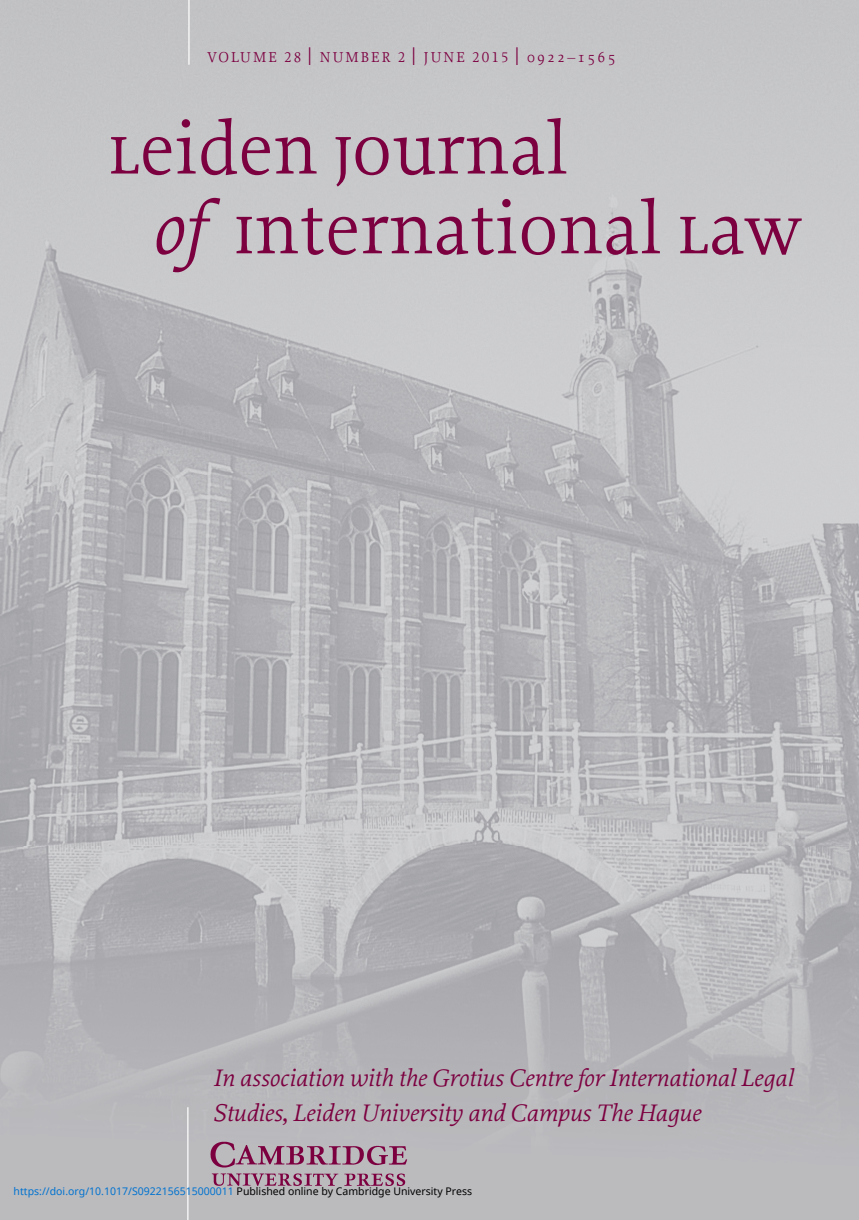
<style>
.page{position:relative;width:859px;height:1220px;background:#fff}
.page>*{position:absolute;margin:0;border:0;box-sizing:border-box;transform-origin:0 0}
.t1{font:77.88px/79.6px "Proforma";color:#7c0040}
.t2{font:italic 25.2px/34.8px "Proforma";color:#7c0040}
.t3{font:15.05px "Proforma Book SC";letter-spacing:.14em;color:#7c0040}
.t4{font:10.5px "Noto Sans";color:#0172cf}
.s1{font-size:25.55px}
.s2{font-family:"Proforma"}
.s3{font-family:"Proforma";font-size:15.75px}
.s4{font-family:"Proforma Book SC"}
.s5{font-style:italic}
.s6{color:#000}
</style>
<div class="page">
<img style="left:0;top:0;width:859px;height:846px">
<svg style="left:0;top:846px;width:859px;height:373px;background:#b5b6b9"></svg>
<hr style="left:187px;top:1106px;width:1px;height:113px;background:#fff">
<hr style="left:188px;top:0;width:2px;height:65px;background:#fff">
<img style="left:207px;top:1140px;width:204px;height:56px">
<p class="t3" style="left:207px;top:48px;width:410px">VOLUME 28 <span class="s1">|</span> NUMBER 2 <span class="s1">|</span> <span class="s2">JUNE</span> 2015 <span class="s1">|</span> <span class="s3">0922–1565</span></p>
<h1 class="t1" style="left:151px;top:115px;width:653px;text-indent:-43px"><span class="s4">l</span>eiden <span class="s4">j</span>ournal<br><span class="s5">of</span> <span class="s4">i</span>nternational <span class="s4">l</span>aw</h1>
<p class="t2" style="left:213px;top:1062px;width:581px">In association with the Grotius Centre for International Legal<br>Studies, Leiden University and Campus The Hague</p>
<p class="t4" style="left:14px;top:1183px;width:460px">https://doi.org/10.1017/S0922156515000011 <span class="s6">Published online by Cambridge University Press</span></p>
</div>
